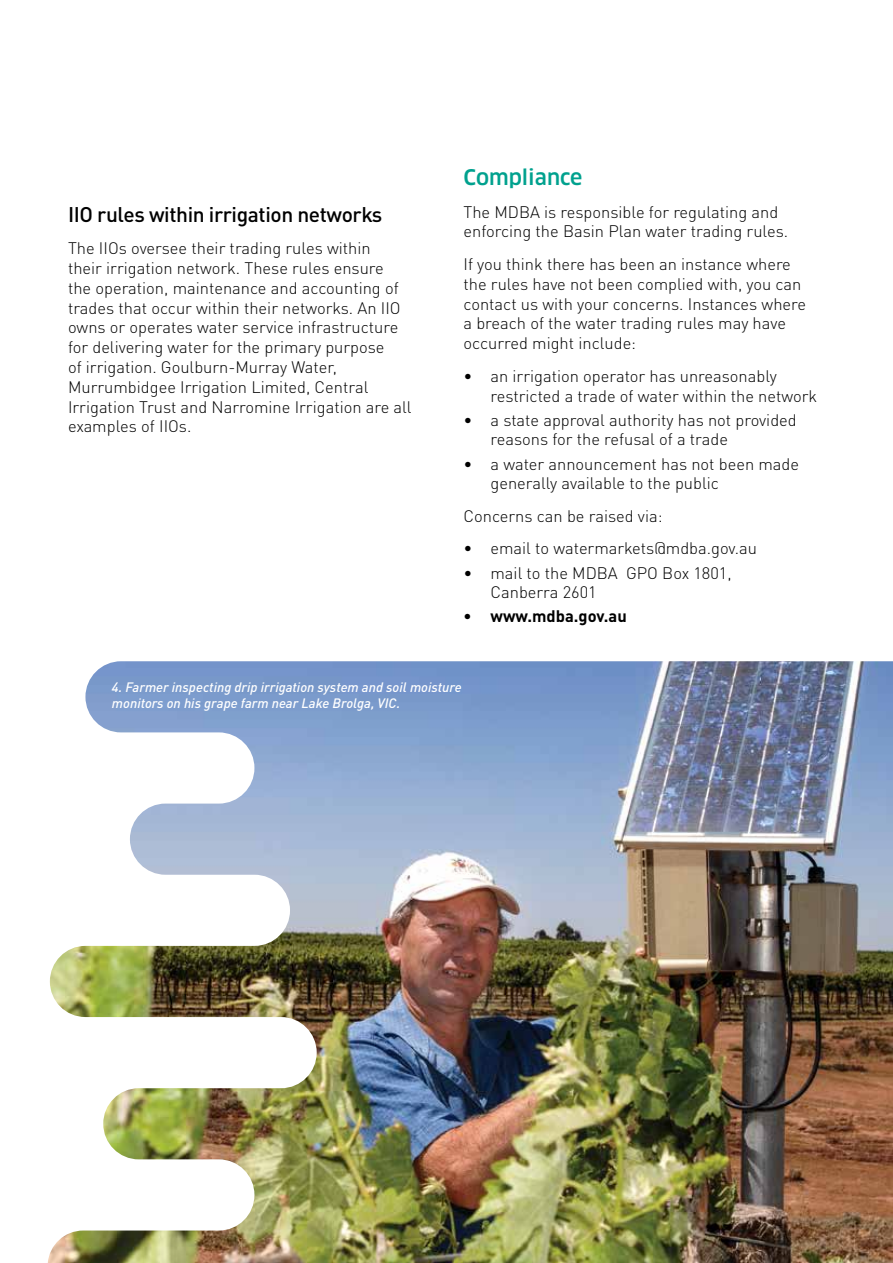
<style>
.page{position:relative;width:893px;height:1263px;background:#fff}
.page>*{position:absolute;margin:0;border:0;box-sizing:border-box;transform-origin:0 0}
.t1{font:500 21px "DINOT";letter-spacing:-.02em;color:#000}
.t2{font:500 21px "Clan OT";color:#00a18e}
.t3{font:300 16.5px/19.8px "DINOT";color:#000}
.t4{font:700 16.5px "DINOT";color:#000}
.t5{font:italic 500 13.5px/16.2px "DINOT";color:#fff}
</style>
<div class="page">
<img style="left:48px;top:661px;width:845px;height:602px">
<p class="t1" style="left:68px;top:201px;width:316px">IIO rules within irrigation networks</p>
<p class="t3" style="left:68px;top:238px;width:345px">The IIOs oversee their trading rules within<br>their irrigation network. These rules ensure<br>the operation, maintenance and accounting of trades that occur within their networks. An IIO owns or operates water service infrastructure for delivering water for the primary purpose<br>of irrigation. Goulburn-Murray Water, Murrumbidgee Irrigation Limited, Central Irrigation Trust and Narromine Irrigation are all examples of IIOs.</p>
<p class="t2" style="left:463px;top:165px;width:120px">Compliance</p>
<p class="t3" style="left:463px;top:202px;width:326px">The MDBA is responsible for regulating and enforcing the Basin Plan water trading rules.</p>
<p class="t3" style="left:463px;top:254px;width:344px">If you think there has been an instance where the rules have not been complied with, you can contact us with your concerns. Instances where a breach of the water trading rules may have occurred might include:</p>
<p class="t3" style="left:490px;top:366px;width:328px;text-indent:-27px">• an irrigation operator has unreasonably restricted a trade of water within the network</p>
<p class="t3" style="left:490px;top:410px;width:308px;text-indent:-27px">• a state approval authority has not provided reasons for the refusal of a trade</p>
<p class="t3" style="left:490px;top:453px;width:310px;text-indent:-27px">• a water announcement has not been made generally available to the public</p>
<p class="t3" style="left:463px;top:506px;width:201px">Concerns can be raised via:</p>
<p class="t3" style="left:463px;top:538px;width:295px">• email to watermarkets@mdba.gov.au</p>
<p class="t3" style="left:490px;top:562px;width:243px;text-indent:-27px">• mail to the MDBA GPO Box 1801,<br>Canberra 2601</p>
<p class="t4" style="left:463px;top:606px;width:165px">• www.mdba.gov.au</p>
<p class="t5" style="left:112px;top:678px;width:351px">4. Farmer inspecting drip irrigation system and soil moisture monitors on his grape farm near Lake Brolga, VIC.</p>
</div>
